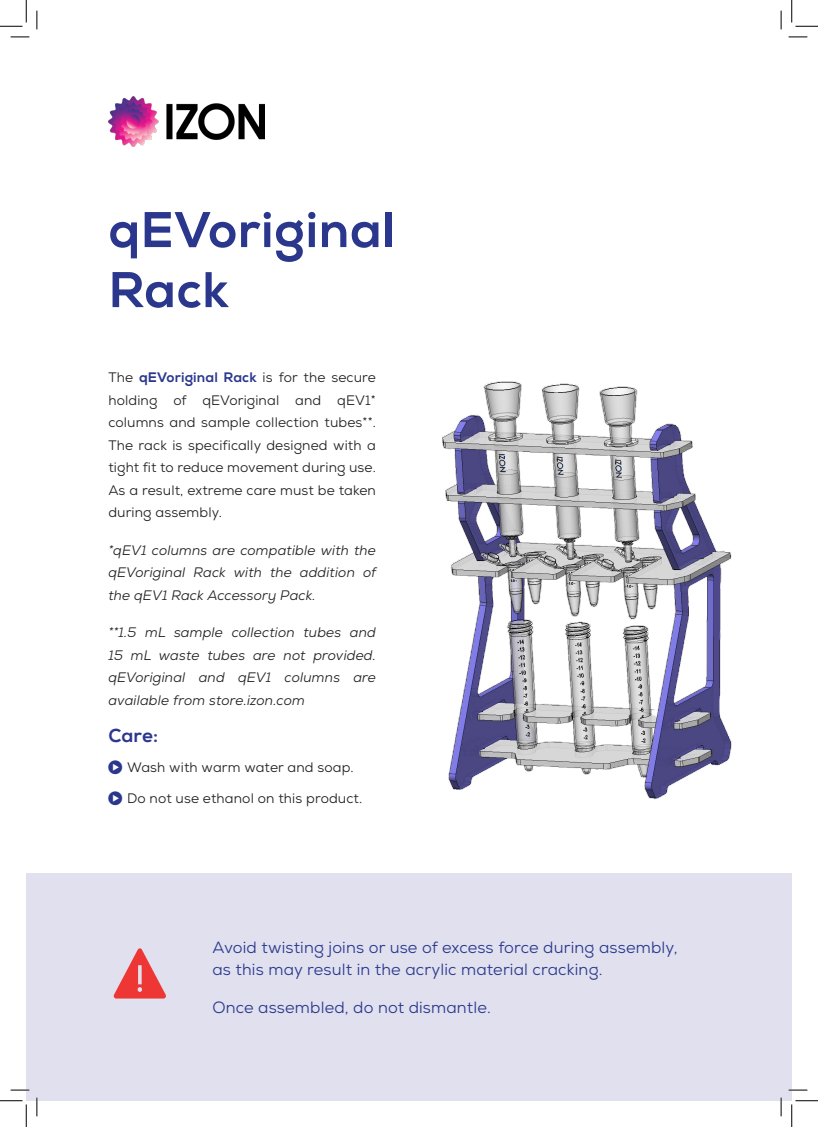
<style>
.page{position:relative;width:818px;height:1127px;background:#fff}
.page>*{position:absolute;margin:0;border:0;box-sizing:border-box;transform-origin:0 0}
.t1{font:800 50px/60px "Nexa";letter-spacing:.01em;color:#2a378d}
.body{font:800 18.75px "Nexa";color:#2a378d}
.body-2{font:16.25px/22.5px "Nexa";letter-spacing:.01em;color:#2a378d}
.body-3{font:13.75px/22.5px "Nexa";letter-spacing:.01em;color:#231f20;text-align:justify}
.body-4{font:italic 13.75px/22.5px "Nexa";letter-spacing:.01em;color:#231f20;text-align:justify}
.s1{font-weight:800;color:#2a378d}
</style>
<div class="page">
<div style="left:26px;top:872px;width:766px;height:228px;background:#e0e0ee"></div>
<img style="left:442px;top:381px;width:290px;height:419px">
<svg style="left:113px;top:948px;width:53px;height:50px"></svg>
<img style="left:108px;top:97px;width:156px;height:50px">
<svg style="left:11px;top:36px;width:18px;height:2px"></svg>
<svg style="left:788px;top:36px;width:19px;height:2px"></svg>
<svg style="left:11px;top:1089px;width:18px;height:1px"></svg>
<svg style="left:788px;top:1089px;width:19px;height:1px"></svg>
<svg style="left:36px;top:11px;width:2px;height:18px"></svg>
<svg style="left:36px;top:1097px;width:2px;height:18px"></svg>
<svg style="left:780px;top:11px;width:2px;height:18px"></svg>
<svg style="left:780px;top:1097px;width:2px;height:18px"></svg>
<svg style="left:0;top:0;width:27px;height:27px"></svg>
<svg style="left:0;top:1100px;width:27px;height:26px"></svg>
<svg style="left:791px;top:0;width:27px;height:27px"></svg>
<svg style="left:791px;top:1100px;width:27px;height:26px"></svg>
<h1 class="t1" style="left:108px;top:200px;width:288px">qEVoriginal<br>Rack</h1>
<p class="body-3" style="left:108px;top:366px;width:269px">The <span class="s1">qEVoriginal Rack</span> is for the secure holding of qEVoriginal and qEV1* columns and sample collection tubes**.<br>The rack is specifically designed with a tight fit to reduce movement during use.<br>As a result, extreme care must be taken during assembly.</p>
<p class="body-4" style="left:108px;top:538px;width:269px">*qEV1 columns are compatible with the qEVoriginal Rack with the addition of the qEV1 Rack Accessory Pack.</p>
<p class="body-4" style="left:108px;top:621px;width:269px">**1.5 mL sample collection tubes and 15 mL waste tubes are not provided. qEVoriginal and qEV1 columns are available from store.izon.com</p>
<p class="body" style="left:108px;top:724px;width:51px">Care:</p>
<p class="body-3" style="left:127px;top:756px;width:228px">Wash with warm water and soap.</p>
<p class="body-3" style="left:127px;top:786px;width:237px">Do not use ethanol on this product.</p>
<p class="body-2" style="left:212px;top:935px;width:467px">Avoid twisting joins or use of excess force during assembly, as this may result in the acrylic material cracking.</p>
<p class="body-2" style="left:212px;top:995px;width:280px">Once assembled, do not dismantle.</p>
</div>
